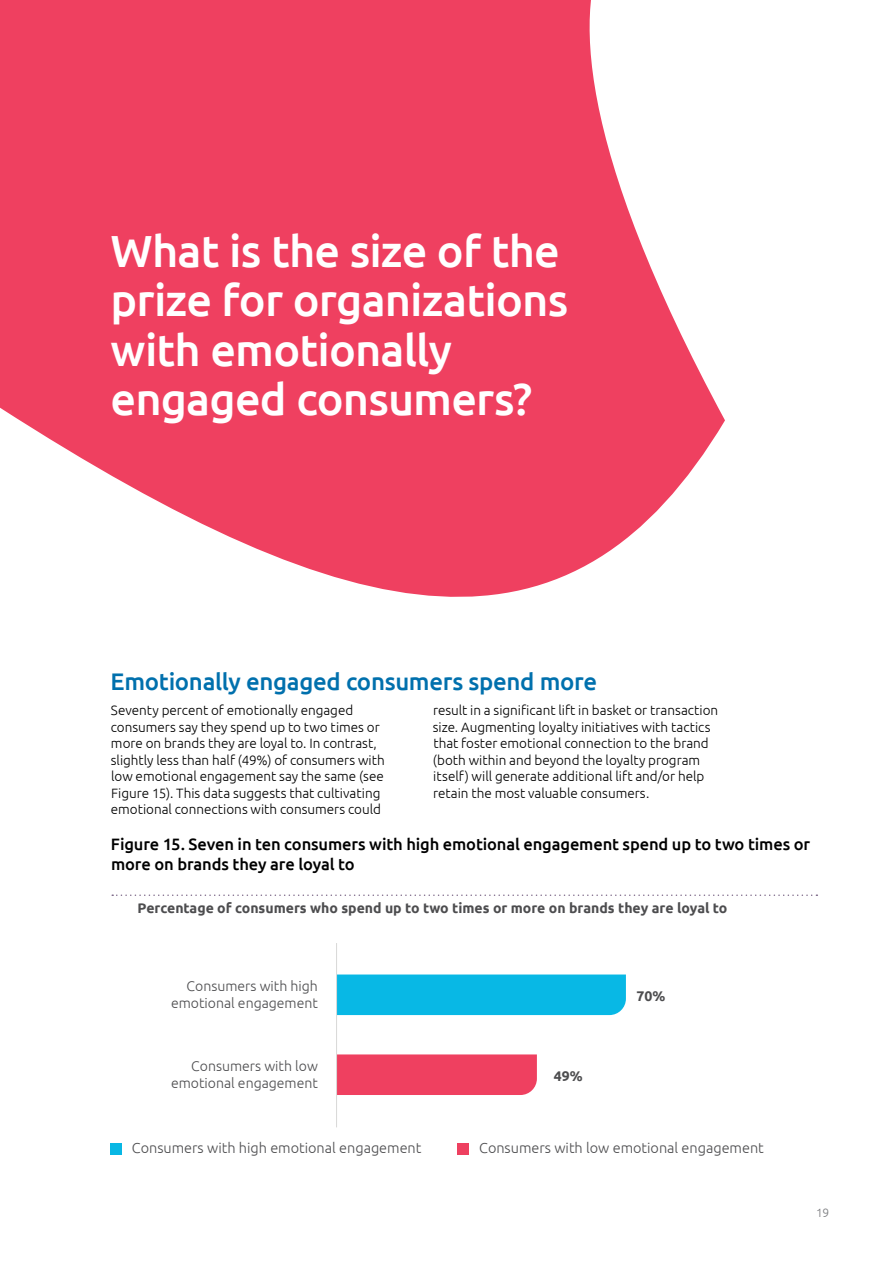
<style>
.page{position:relative;width:893px;height:1263px;background:#fff}
.page>*{position:absolute;margin:0;border:0;box-sizing:border-box;transform-origin:0 0}
.t1{font:500 45px/49.5px "Ubuntu";letter-spacing:-.02em;color:#fff}
.t2{font:500 24px "Ubuntu";letter-spacing:-.015em;color:#0070ad}
.t3{font:500 16.5px/19.5px "Ubuntu";letter-spacing:-.01em;color:#000}
.t4{font:300 14.4px "Ubuntu";color:#4d4d4f}
.t5{font:700 14.4px "Ubuntu";color:#4d4d4f}
.t6{font:700 13.95px "Ubuntu";color:#4d4d4f}
.t7{font:300 13.95px/16.8px "Ubuntu";color:#4d4d4f;text-align:right}
.t8{font:300 13.5px/16.5px "Ubuntu";color:#000}
.t9{font:300 12px "Ubuntu";color:#77787b}
</style>
<div class="page">
<svg style="left:0;top:0;width:725px;height:597px;fill:#ef4060"></svg>
<div style="left:337px;top:974px;width:289px;height:41px;background:#08b8e5"></div>
<div style="left:337px;top:1054px;width:200px;height:41px;background:#ef4060"></div>
<hr style="left:336px;top:943px;width:1px;height:184px;background:#d9d9d8">
<div style="left:111px;top:1144px;width:11px;height:11px;background:#08b7e4"></div>
<div style="left:457px;top:1144px;width:11px;height:11px;background:#ee4060"></div>
<svg style="left:112px;top:894px;width:705px;height:2px"></svg>
<h1 class="t1" style="left:111px;top:225px;width:459px">What is the size of the prize for organizations with emotionally engaged consumers?</h1>
<h2 class="t2" style="left:110px;top:666px;width:488px">Emotionally engaged consumers spend more</h2>
<p class="t8" style="left:111px;top:702px;width:276px">Seventy percent of emotionally engaged consumers say they spend up to two times or more on brands they are loyal to. In contrast, slightly less than half (49%) of consumers with low emotional engagement say the same (see Figure 15). This data suggests that cultivating emotional connections with consumers could</p>
<p class="t8" style="left:433px;top:702px;width:287px">result in a significant lift in basket or transaction size. Augmenting loyalty initiatives with tactics that foster emotional connection to the brand (both within and beyond the loyalty program itself) will generate additional lift and/or help retain the most valuable consumers.</p>
<p class="t3" style="left:111px;top:834px;width:701px">Figure 15. Seven in ten consumers with high emotional engagement spend up to two times or more on brands they are loyal to</p>
<p class="t6" style="left:138px;top:900px;width:591px">Percentage of consumers who spend up to two times or more on brands they are loyal to</p>
<p class="t5" style="left:201px;top:900px;width:455px">Percentage of consumers who agree with the following statement</p>
<p class="t7" style="left:171px;top:977px;width:148px">Consumers with high emotional engagement</p>
<p class="t4" style="left:190px;top:992px;width:118px">I enjoy giving back</p>
<p class="t7" style="left:171px;top:1057px;width:148px">Consumers with low emotional engagement</p>
<p class="t6" style="left:554px;top:1068px;width:30px">49%</p>
<p class="t6" style="left:637px;top:987px;width:30px">70%</p>
<p class="t4" style="left:132px;top:1139px;width:291px">Consumers with high emotional engagement</p>
<p class="t4" style="left:479px;top:1139px;width:286px">Consumers with low emotional engagement</p>
<p class="t9" style="left:816px;top:1205px;width:14px">19</p>
</div>
